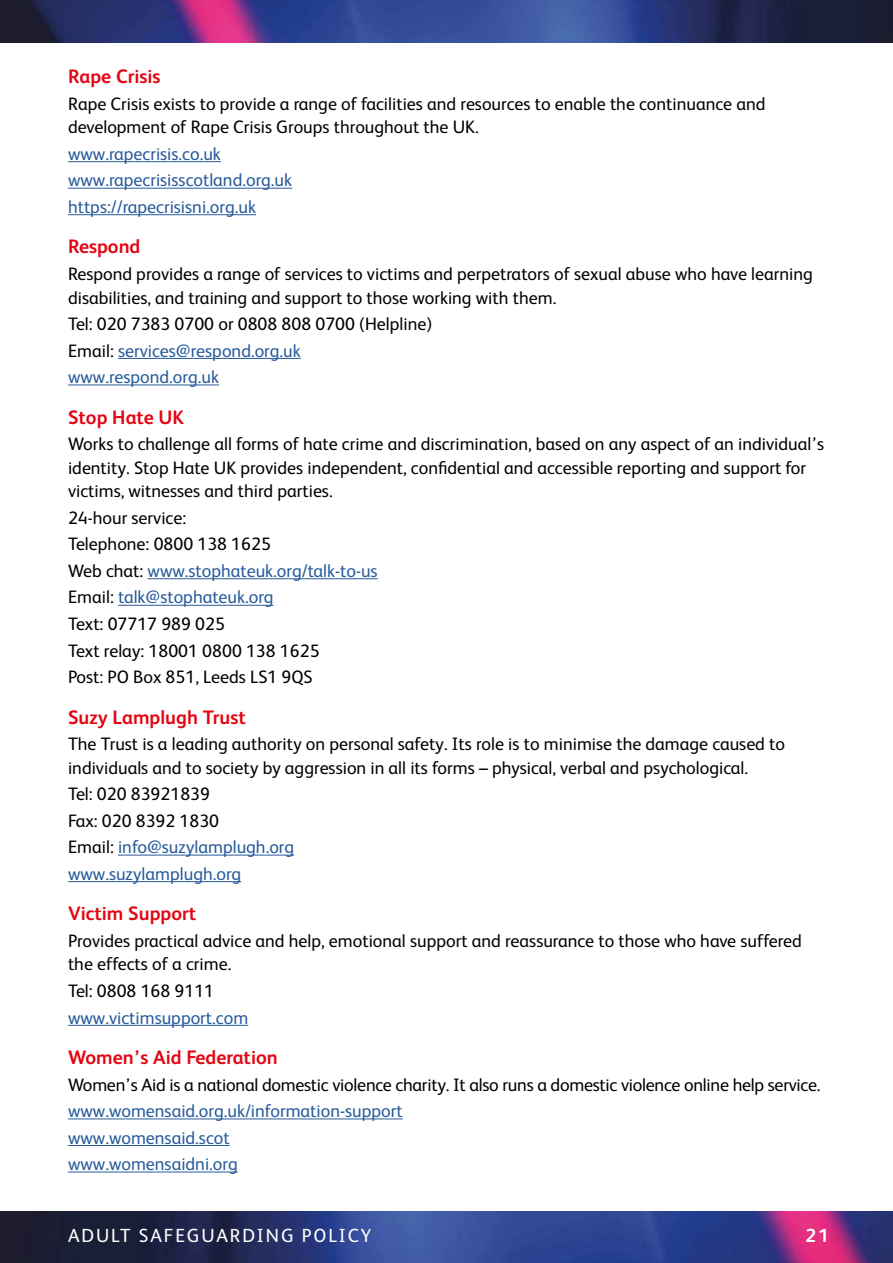
<style>
.page{position:relative;width:893px;height:1263px;background:#fff}
.page>*{position:absolute;margin:0;border:0;box-sizing:border-box;transform-origin:0 0}
.conctact_subhead{font:700 19.5px "FS Albert";color:#e30613}
.t1{font:19.05px "FS Albert";letter-spacing:.1em;color:#fff}
.t2{font:700 19.05px "FS Albert";color:#fff}
.safe-main{font:18px/23.5px "FS Albert";color:#000}
.safe-main-2{font:18px "FS Albert";color:#275b9b}
.s1{color:#000}
</style>
<div class="page">
<img style="left:0;top:1211px;width:893px;height:52px">
<img style="left:0;top:0;width:893px;height:43px">
<hr style="left:68px;top:161px;width:153px;height:1px;background:#275b9b">
<hr style="left:68px;top:188px;width:224px;height:1px;background:#275b9b">
<hr style="left:68px;top:214px;width:188px;height:1px;background:#275b9b">
<hr style="left:118px;top:358px;width:183px;height:1px;background:#275b9b">
<hr style="left:68px;top:384px;width:151px;height:1px;background:#275b9b">
<hr style="left:148px;top:578px;width:230px;height:1px;background:#275b9b">
<hr style="left:118px;top:605px;width:156px;height:1px;background:#275b9b">
<hr style="left:118px;top:855px;width:176px;height:1px;background:#275b9b">
<hr style="left:68px;top:881px;width:173px;height:1px;background:#275b9b">
<hr style="left:68px;top:1025px;width:180px;height:1px;background:#275b9b">
<hr style="left:68px;top:1118px;width:335px;height:1px;background:#275b9b">
<hr style="left:68px;top:1145px;width:162px;height:1px;background:#275b9b">
<hr style="left:68px;top:1171px;width:170px;height:1px;background:#275b9b">
<p class="conctact_subhead" style="left:68px;top:66px;width:94px">Rape Crisis</p>
<p class="safe-main" style="left:68px;top:92px;width:699px">Rape Crisis exists to provide a range of facilities and resources to enable the continuance and development of Rape Crisis Groups throughout the UK.</p>
<p class="safe-main-2" style="left:68px;top:144px;width:154px">www.rapecrisis.co.uk</p>
<p class="safe-main-2" style="left:68px;top:170px;width:226px">www.rapecrisisscotland.org.uk</p>
<p class="safe-main-2" style="left:68px;top:197px;width:189px">https://rapecrisisni.org.uk</p>
<p class="conctact_subhead" style="left:68px;top:236px;width:74px">Respond</p>
<p class="safe-main" style="left:68px;top:262px;width:746px">Respond provides a range of services to victims and perpetrators of sexual abuse who have learning disabilities, and training and support to those working with them.</p>
<p class="safe-main" style="left:68px;top:312px;width:366px">Tel: 020 7383 0700 or 0808 808 0700 (Helpline)</p>
<p class="safe-main-2" style="left:68px;top:340px;width:234px"><span class="s1">Email:</span> services@respond.org.uk</p>
<p class="safe-main-2" style="left:68px;top:367px;width:153px">www.respond.org.uk</p>
<p class="conctact_subhead" style="left:68px;top:406px;width:118px">Stop Hate UK</p>
<p class="safe-main" style="left:68px;top:432px;width:758px">Works to challenge all forms of hate crime and discrimination, based on any aspect of an individual’s identity. Stop Hate UK provides independent, confidential and accessible reporting and support for victims, witnesses and third parties.</p>
<p class="safe-main" style="left:68px;top:506px;width:120px">24-hour service:</p>
<p class="safe-main" style="left:68px;top:532px;width:204px">Telephone: 0800 138 1625</p>
<p class="safe-main-2" style="left:68px;top:561px;width:311px"><span class="s1">Web chat:</span> www.stophateuk.org/talk-to-us</p>
<p class="safe-main-2" style="left:68px;top:587px;width:207px"><span class="s1">Email:</span> talk@stophateuk.org</p>
<p class="safe-main" style="left:68px;top:612px;width:158px">Text: 07717 989 025</p>
<p class="safe-main" style="left:68px;top:639px;width:253px">Text relay: 18001 0800 138 1625</p>
<p class="safe-main" style="left:68px;top:665px;width:246px">Post: PO Box 851, Leeds LS1 9QS</p>
<p class="conctact_subhead" style="left:68px;top:706px;width:179px">Suzy Lamplugh Trust</p>
<p class="safe-main" style="left:68px;top:732px;width:718px">The Trust is a leading authority on personal safety. Its role is to minimise the damage caused to individuals and to society by aggression in all its forms – physical, verbal and psychological.</p>
<p class="safe-main" style="left:68px;top:782px;width:143px">Tel: 020 83921839</p>
<p class="safe-main" style="left:68px;top:809px;width:153px">Fax: 020 8392 1830</p>
<p class="safe-main-2" style="left:68px;top:837px;width:228px"><span class="s1">Email:</span> info@suzylamplugh.org</p>
<p class="safe-main-2" style="left:68px;top:863px;width:175px">www.suzylamplugh.org</p>
<p class="conctact_subhead" style="left:68px;top:903px;width:130px">Victim Support</p>
<p class="safe-main" style="left:68px;top:929px;width:735px">Provides practical advice and help, emotional support and reassurance to those who have suffered the effects of a crime.</p>
<p class="safe-main" style="left:68px;top:979px;width:148px">Tel: 0808 168 9111</p>
<p class="safe-main-2" style="left:68px;top:1007px;width:182px">www.victimsupport.com</p>
<p class="conctact_subhead" style="left:68px;top:1046px;width:211px">Women’s Aid Federation</p>
<p class="safe-main" style="left:68px;top:1073px;width:754px">Women’s Aid is a national domestic violence charity. It also runs a domestic violence online help service.</p>
<p class="safe-main-2" style="left:68px;top:1101px;width:336px">www.womensaid.org.uk/information-support</p>
<p class="safe-main-2" style="left:68px;top:1127px;width:163px">www.womensaid.scot</p>
<p class="safe-main-2" style="left:68px;top:1154px;width:171px">www.womensaidni.org</p>
<p class="t1" style="left:68px;top:1224px;width:305px">ADULT SAFEGUARDING POLICY</p>
<p class="t2" style="left:805px;top:1224px;width:25px">21</p>
</div>
